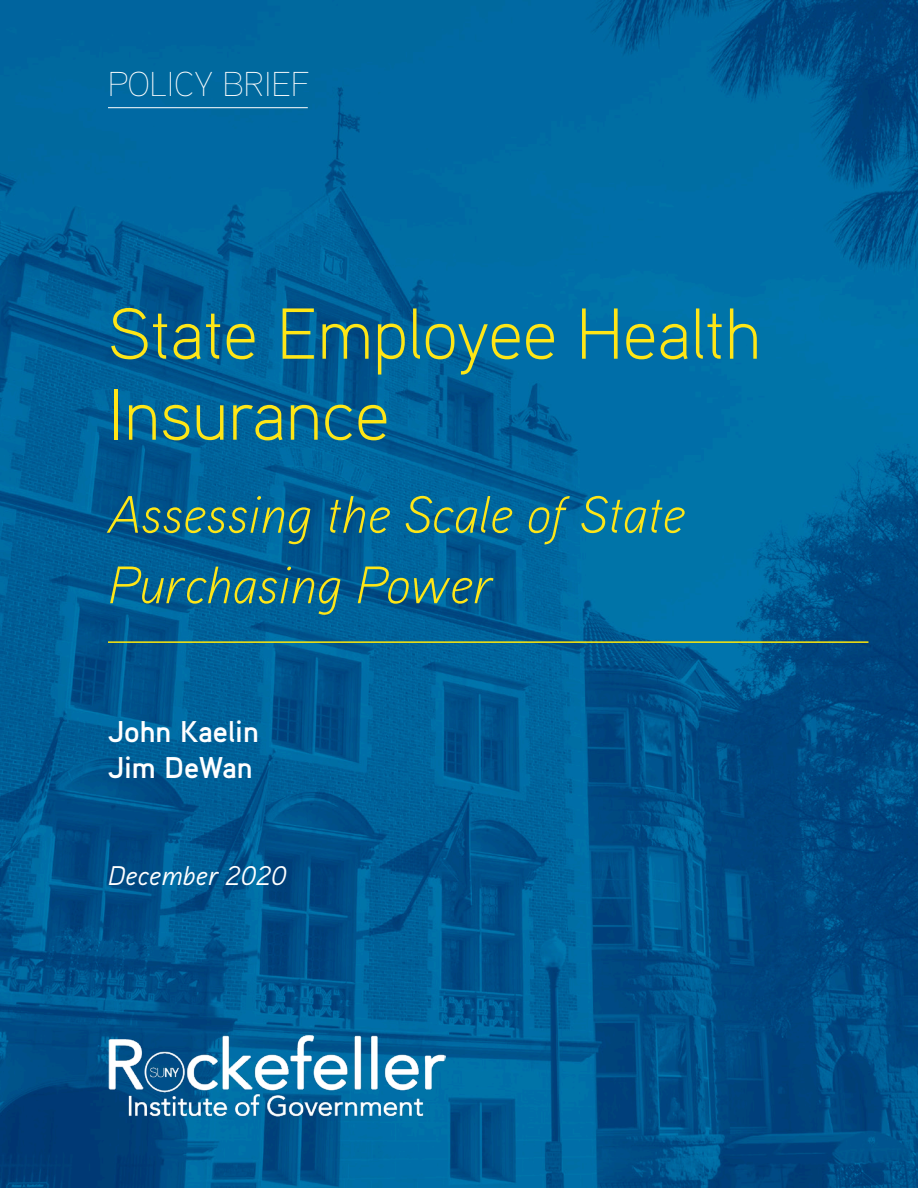
<style>
.page{position:relative;width:918px;height:1188px;background:#fff}
.page>*{position:absolute;margin:0;border:0;box-sizing:border-box;transform-origin:0 0}
.t1{font:300 72px/81px "Aaux Pro OT";color:#ffe616}
.t2{font:italic 300 52.5px/70.5px "Aaux Pro OT";color:#ffe616}
.t3{font:100 34.5px "Aaux Pro OT";color:#fff}
.t4{font:700 30px "Aaux Pro OT";color:#fff}
.t5{font:italic 27px "Aaux Pro OT";color:#fff}
</style>
<div class="page">
<img style="left:0;top:0;width:918px;height:1188px">
<img style="left:109px;top:1034px;width:336px;height:85px">
<hr style="left:108px;top:107px;width:200px;height:1px;background:#fff">
<hr style="left:108px;top:641px;width:760px;height:2px;background:#fbe70c">
<p class="t3" style="left:108px;top:62px;width:203px">POLICY BRIEF</p>
<p class="t1" style="left:108px;top:291px;width:655px">State Employee Health<br>Insurance</p>
<p class="t2" style="left:108px;top:478px;width:578px">Assessing the Scale of State<br>Purchasing Power</p>
<p class="t4" style="left:108px;top:712px;width:152px">John Kaelin</p>
<p class="t4" style="left:108px;top:748px;width:146px">Jim DeWan</p>
<p class="t5" style="left:108px;top:858px;width:180px">December 2020</p>
</div>
